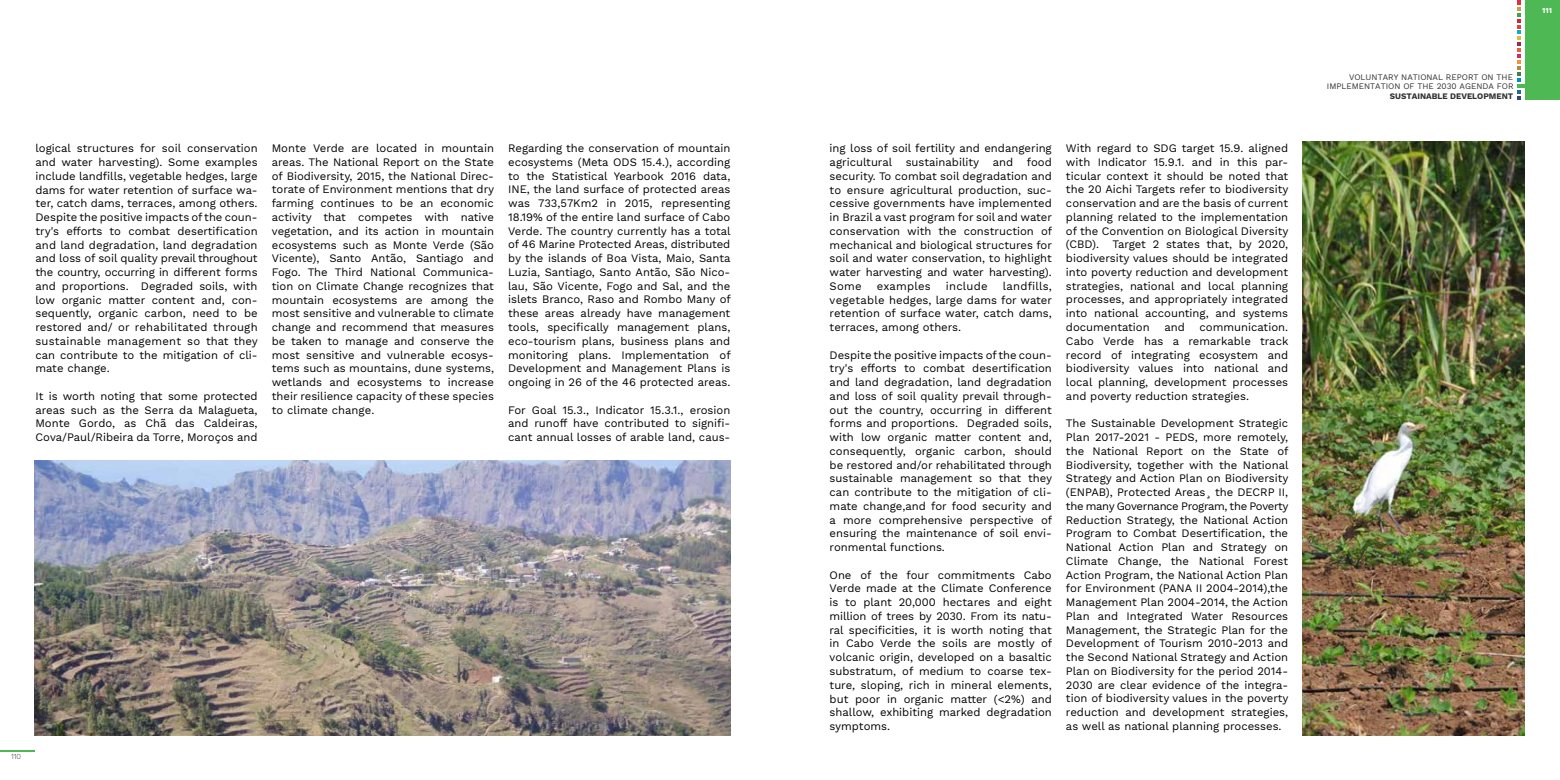
<style>
.page{position:relative;width:1560px;height:780px;background:#fff}
.page>*{position:absolute;margin:0;border:0;box-sizing:border-box;transform-origin:0 0}
.t1{font:11.25px/13.8px "Work Sans";color:#000;text-align:justify}
.t2{font:11.25px "Work Sans";letter-spacing:.02em;color:#000}
.t3{font:8.25px/10px "Work Sans";color:#303030;text-align:right}
.t4{font:700 8.25px "Work Sans";color:#303030}
.t5{font:300 7.5px "Work Sans";color:#303030}
.t6{font:700 7.5px "Work Sans";color:#fff}
</style>
<div class="page">
<hr style="left:1516px;top:84px;width:31px;height:4px;background:#4eb855">
<svg style="left:1517px;top:0;width:3px;height:82px"></svg>
<div style="left:1524px;top:0;width:35px;height:99px;background:#4eb855"></div>
<hr style="left:0;top:750px;width:35px;height:1px;background:#4eb855">
<svg style="left:1517px;top:90px;width:3px;height:9px"></svg>
<img style="left:1302px;top:142px;width:222px;height:593px">
<img style="left:35px;top:461px;width:695px;height:274px">
<p class="t1" style="left:35px;top:142px;width:224px">logical structures for soil conservation and water harvesting). Some examples include landfills, vegetable hedges, large dams for water retention of surface wa&shy;ter, catch dams, terraces, among others.<br>Despite the positive impacts of the coun&shy;try's efforts to combat desertification and land degradation, land degradation and loss of soil quality prevail throughout the country, occurring in different forms and proportions. Degraded soils, with low organic matter content and, con&shy;sequently, organic carbon, need to be restored and/ or rehabilitated through sustainable management so that they can contribute to the mitigation of cli&shy;mate change.</p>
<p class="t1" style="left:35px;top:389px;width:224px">It is worth noting that some protected areas such as the Serra da Malagueta, Monte Gordo, as Chã das Caldeiras, Cova/Paul/Ribeira da Torre, Moroços and</p>
<p class="t1" style="left:272px;top:142px;width:224px">Monte Verde are located in mountain areas. The National Report on the State of Biodiversity, 2015, the National Direc&shy;torate of Environment mentions that dry farming continues to be an economic activity that competes with native vegetation, and its action in mountain ecosystems such as Monte Verde (São Vicente), Santo Antão, Santiago and Fogo. The Third National Communica&shy;tion on Climate Change recognizes that mountain ecosystems are among the most sensitive and vulnerable to climate change and recommend that measures be taken to manage and conserve the most sensitive and vulnerable ecosys&shy;tems such as mountains, dune systems, wetlands and ecosystems to increase their resilience capacity of these species to climate change.</p>
<p class="t1" style="left:508px;top:142px;width:224px">Regarding the conservation of mountain ecosystems (Meta ODS 15.4.), according to the Statistical Yearbook 2016 data, INE, the land surface of protected areas was 733,57Km2 in 2015, representing 18.19% of the entire land surface of Cabo Verde. The country currently has a total of 46 Marine Protected Areas, distributed by the islands of Boa Vista, Maio, Santa Luzia, Santiago, Santo Antão, São Nico&shy;lau, São Vicente, Fogo and Sal, and the islets Branco, Raso and Rombo Many of these areas already have management tools, specifically management plans, eco-tourism plans, business plans and monitoring plans. Implementation of Development and Management Plans is ongoing in 26 of the 46 protected areas.</p>
<p class="t1" style="left:508px;top:403px;width:224px">For Goal 15.3., Indicator 15.3.1., erosion and runoff have contributed to signifi&shy;cant annual losses of arable land, caus-</p>
<p class="t5" style="left:11px;top:751px;width:12px">110</p>
<p class="t1" style="left:829px;top:142px;width:224px">ing loss of soil fertility and endangering agricultural sustainability and food security. To combat soil degradation and to ensure agricultural production, suc&shy;cessive governments have implemented in Brazil a vast program for soil and water conservation with the construction of mechanical and biological structures for soil and water conservation, to highlight water harvesting and water harvesting).<br>Some</p>
<p class="t1" style="left:829px;top:279px;width:224px;text-indent:173px">landfills, vegetable hedges, large dams for water retention of surface water, catch dams, terraces, among others.</p>
<p class="t1" style="left:829px;top:348px;width:224px">Despite the positive impacts of the coun&shy;try's efforts to combat desertification and land degradation, land degradation and loss of soil quality prevail through&shy;out the country, occurring in different forms and proportions. Degraded soils, with low organic matter content and, consequently, organic carbon, should be restored and/or rehabilitated through sustainable management so that they can contribute to the mitigation of cli&shy;mate change,and for food security and a more comprehensive perspective of ensuring the maintenance of soil envi&shy;ronmental functions.</p>
<p class="t1" style="left:829px;top:568px;width:224px">One of the four commitments Cabo Verde made at the Climate Conference is to plant 20,000 hectares and eight million of trees by 2030. From its natu&shy;ral specificities, it is worth noting that in Cabo Verde the soils are mostly of volcanic origin, developed on a basaltic substratum, of medium to coarse tex&shy;ture, sloping, rich in mineral elements, but poor in organic matter (&lt;2%) and shallow, exhibiting marked degradation symptoms.</p>
<p class="t2" style="left:876px;top:279px;width:55px">examples</p>
<p class="t2" style="left:945px;top:279px;width:43px">include</p>
<p class="t1" style="left:1065px;top:142px;width:224px">With regard to SDG target 15.9. aligned with Indicator 15.9.1. and in this par&shy;ticular context it should be noted that the 20 Aichi Targets refer to biodiversity conservation and are the basis of current planning related to the implementation of the Convention on Biological Diversity (CBD). Target 2 states that, by 2020, biodiversity values should be integrated into poverty reduction and development strategies, national and local planning processes, and appropriately integrated into national accounting, and systems documentation</p>
<p class="t1" style="left:1164px;top:321px;width:22px">and</p>
<p class="t1" style="left:1065px;top:321px;width:224px;text-indent:134px">communication.<br>Cabo Verde has a remarkable track record of integrating ecosystem and biodiversity values into national and local planning, development processes and poverty reduction strategies.</p>
<p class="t1" style="left:1065px;top:417px;width:224px">The Sustainable Development Strategic Plan 2017-2021 - PEDS, more remotely, the National Report on the State of Biodiversity, together with the National Strategy and Action Plan on Biodiversity (ENPAB), Protected Areas¸ the DECRP II, the many Governance Program, the Poverty Reduction Strategy, the National Action Program to Combat Desertification, the National Action Plan and Strategy on Climate Change, the National Forest Action Program, the National Action Plan for Environment (PANA II 2004-2014),the Management Plan 2004-2014, the Action Plan and Integrated Water Resources Management, the Strategic Plan for the Development of Tourism 2010-2013 and the Second National Strategy and Action Plan on Biodiversity for the period 2014- 2030 are clear evidence of the integra&shy;tion of biodiversity values in the poverty reduction and development strategies, as well as national planning processes.</p>
<p class="t3" style="left:1326px;top:72px;width:188px">VOLUNTARY NATIONAL REPORT ON THE<br>IMPLEMENTATION OF THE 2030 AGENDA FOR</p>
<p class="t4" style="left:1389px;top:92px;width:125px">SUSTAINABLE DEVELOPMENT</p>
<p class="t6" style="left:1541px;top:7px;width:11px">111</p>
</div>
